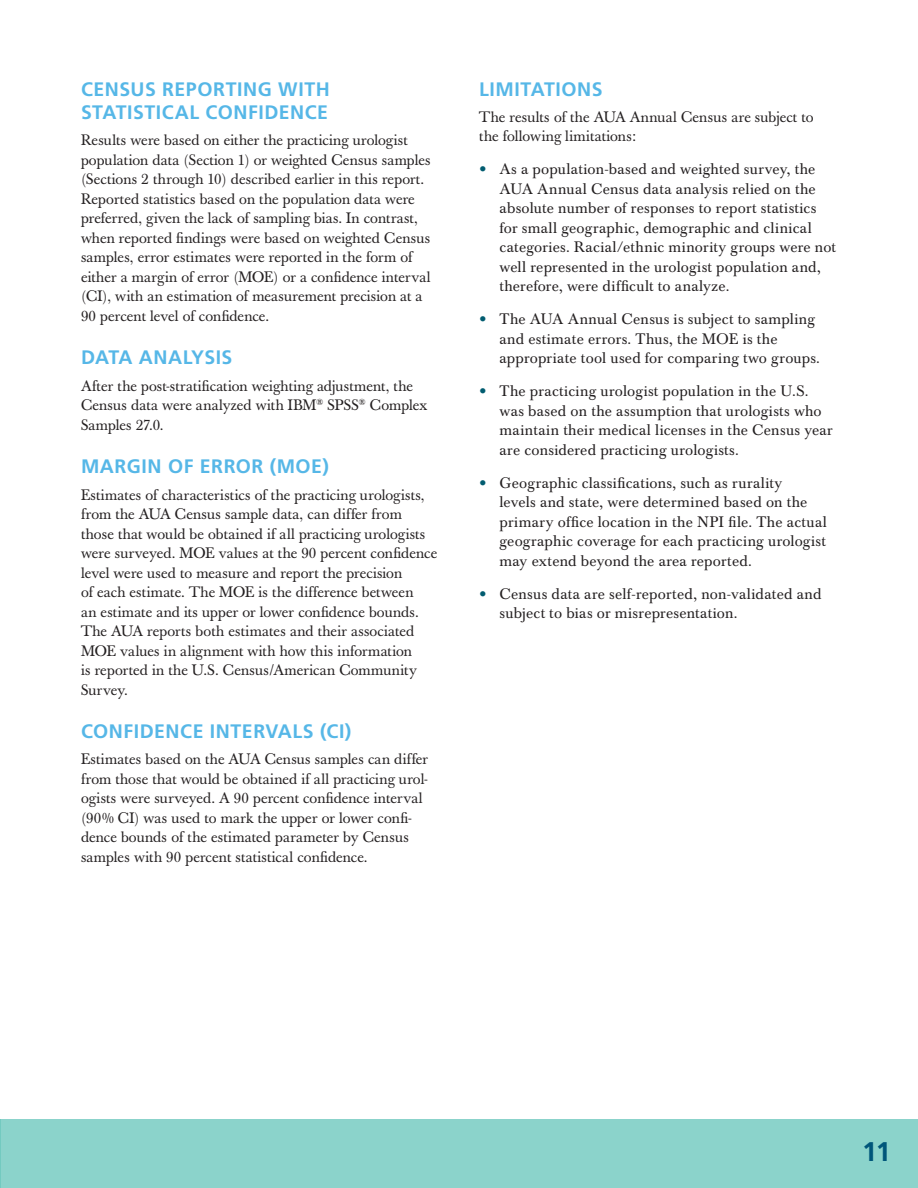
<style>
.page{position:relative;width:918px;height:1188px;background:#fff}
.page>*{position:absolute;margin:0;border:0;box-sizing:border-box;transform-origin:0 0}
.t1{font:700 27px "Frutiger LT Pro";color:#00567a}
.Subhead1{font:700 19.5px/23.4px "Frutiger LT Pro";letter-spacing:.025em;color:#56b7e7}
.Body_1{font:15px/19.5px "Baskerville";letter-spacing:.01em;color:#231f20}
.List{font:15px/19.5px "Baskerville BE";letter-spacing:.015em;color:#231f20}
.s1{font-family:"Frutiger LT Pro";font-weight:700;color:#015c70}
</style>
<div class="page">
<div style="left:0;top:1119px;width:918px;height:69px;background:#8bd3cb"></div>
<p class="Subhead1" style="left:81px;top:77px;width:250px">CENSUS REPORTING WITH<br>STATISTICAL CONFIDENCE</p>
<p class="Body_1" style="left:81px;top:131px;width:351px">Results were based on either the practicing urologist population data (Section 1) or weighted Census samples (Sections 2 through 10) described earlier in this report.<br>Reported statistics based on the population data were preferred, given the lack of sampling bias. In contrast, when reported findings were based on weighted Census samples, error estimates were reported in the form of either a margin of error (MOE) or a confidence interval (CI), with an estimation of measurement precision at a 90 percent level of confidence.</p>
<p class="Subhead1" style="left:81px;top:346px;width:153px">DATA ANALYSIS</p>
<p class="Body_1" style="left:81px;top:376px;width:348px">After the post-stratification weighting adjustment, the<br>Census data were analyzed with IBM<sup>®</sup> SPSS<sup>®</sup> Complex<br>Samples 27.0.</p>
<p class="Subhead1" style="left:81px;top:455px;width:249px">MARGIN OF ERROR (MOE)</p>
<p class="Body_1" style="left:81px;top:485px;width:358px">Estimates of characteristics of the practicing urologists, from the AUA Census sample data, can differ from those that would be obtained if all practicing urologists were surveyed. MOE values at the 90 percent confidence level were used to measure and report the precision<br>of each estimate. The MOE is the difference between<br>an estimate and its upper or lower confidence bounds.<br>The AUA reports both estimates and their associated MOE values in alignment with how this information<br>is reported in the U.S. Census/American Community Survey.</p>
<p class="Subhead1" style="left:81px;top:720px;width:272px">CONFIDENCE INTERVALS (CI)</p>
<p class="Body_1" style="left:81px;top:750px;width:349px">Estimates based on the AUA Census samples can differ from those that would be obtained if all practicing urol&shy;ogists were surveyed. A 90 percent confidence interval (90% CI) was used to mark the upper or lower confi&shy;dence bounds of the estimated parameter by Census samples with 90 percent statistical confidence.</p>
<p class="Subhead1" style="left:479px;top:77px;width:125px">LIMITATIONS</p>
<p class="Body_1" style="left:479px;top:107px;width:336px">The results of the AUA Annual Census are subject to the following limitations:</p>
<p class="List" style="left:500px;top:160px;width:338px;text-indent:-20px"><span class="s1">•</span> As a population-based and weighted survey, the AUA Annual Census data analysis relied on the absolute number of responses to report statistics for small geographic, demographic and clinical categories. Racial/ethnic minority groups were not well represented in the urologist population and, therefore, were difficult to analyze.</p>
<p class="List" style="left:500px;top:310px;width:322px;text-indent:-20px"><span class="s1">•</span> The AUA Annual Census is subject to sampling and estimate errors. Thus, the MOE is the appropriate tool used for comparing two groups.</p>
<p class="List" style="left:500px;top:382px;width:335px;text-indent:-20px"><span class="s1">•</span> The practicing urologist population in the U.S. was based on the assumption that urologists who maintain their medical licenses in the Census year are considered practicing urologists.</p>
<p class="List" style="left:500px;top:473px;width:329px;text-indent:-20px"><span class="s1">•</span> Geographic classifications, such as rurality<br>levels and state, were determined based on the primary office location in the NPI file. The actual geographic coverage for each practicing urologist may extend beyond the area reported.</p>
<p class="List" style="left:500px;top:584px;width:324px;text-indent:-20px"><span class="s1">•</span> Census data are self-reported, non-validated and subject to bias or misrepresentation.</p>
<h1 class="t1" style="left:862px;top:1135px;width:30px">11</h1>
</div>
